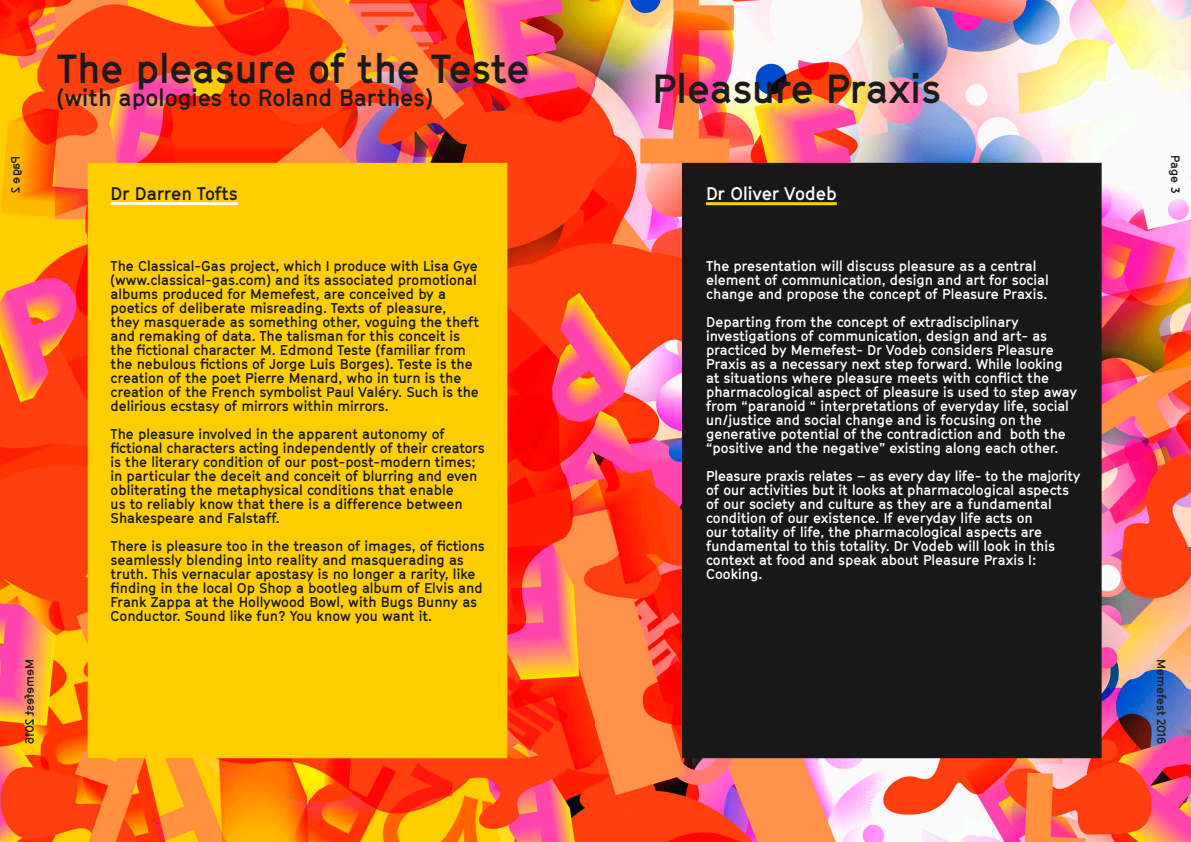
<style>
.page{position:relative;width:1191px;height:842px;background:#fff}
.page>*{position:absolute;margin:0;border:0;box-sizing:border-box;transform-origin:0 0}
.t1{font:700 40px "GT Cinetype";color:#1b1b1b}
.t2{font:700 23.3px "GT Cinetype";color:#1b1b1b}
.t3{font:700 18px "GT Cinetype";letter-spacing:-.005em;color:#1c1c1a}
.t4{font:700 18px "GT Cinetype";color:#fff}
.t5{font:700 14px/14px "GT Cinetype";color:#1c1c1a}
.t6{font:700 14px/14px "GT Cinetype";color:#fff}
.t7{font:700 12px "GT Cinetype";color:#1c1c1a}
</style>
<div class="page">
<img style="left:0;top:0;width:1190px;height:842px">
<hr style="left:111px;top:202px;width:127px;height:3px;background:#fff">
<hr style="left:706px;top:202px;width:130px;height:3px;background:#ffcf00">
<svg style="left:25px;top:660px;width:9px;height:84px"></svg>
<svg style="left:11px;top:157px;width:11px;height:36px"></svg>
<h1 class="t1" style="left:57px;top:44px;width:474px">The pleasure of the Teste</h1>
<h2 class="t2" style="left:57px;top:84px;width:378px">(with apologies to Roland Barthes)</h2>
<h1 class="t1" style="left:652px;top:64px;width:290px">Pleasure Praxis</h1>
<p class="t3" style="left:111px;top:182px;width:129px">Dr Darren Tofts</p>
<p class="t4" style="left:706px;top:182px;width:132px">Dr Oliver Vodeb</p>
<p class="t5" style="left:111px;top:259px;width:370px">The Classical-Gas project, which I produce with Lisa Gye (www.classical-gas.com) and its associated promotional albums produced for Memefest, are conceived by a poetics of deliberate misreading. Texts of pleasure,<br>they masquerade as something other, voguing the theft and remaking of data. The talisman for this conceit is the fictional character M. Edmond Teste (familiar from the nebulous fictions of Jorge Luis Borges). Teste is the creation of the poet Pierre Menard, who in turn is the creation of the French symbolist Paul Valéry. Such is the delirious ecstasy of mirrors within mirrors.</p>
<p class="t5" style="left:111px;top:427px;width:375px">The pleasure involved in the apparent autonomy of fictional characters acting independently of their creators is the literary condition of our post-post-modern times; in particular the deceit and conceit of blurring and even obliterating the metaphysical conditions that enable<br>us to reliably know that there is a difference between Shakespeare and Falstaff.</p>
<p class="t5" style="left:111px;top:539px;width:376px">There is pleasure too in the treason of images, of fictions seamlessly blending into reality and masquerading as truth. This vernacular apostasy is no longer a rarity, like finding in the local Op Shop a bootleg album of Elvis and Frank Zappa at the Hollywood Bowl, with Bugs Bunny as Conductor. Sound like fun? You know you want it.</p>
<p class="t6" style="left:706px;top:259px;width:344px">The presentation will discuss pleasure as a central element of communication, design and art for social change and propose the concept of Pleasure Praxis.</p>
<p class="t6" style="left:706px;top:315px;width:373px">Departing from the concept of extradisciplinary investigations of communication, design and art- as practiced by Memefest- Dr Vodeb considers Pleasure Praxis as a necessary next step forward. While looking at situations where pleasure meets with conflict the pharmacological aspect of pleasure is used to step away from “paranoid “ interpretations of everyday life, social un/justice and social change and is focusing on the generative potential of the contradiction and both the “positive and the negative” existing along each other.</p>
<p class="t6" style="left:706px;top:469px;width:376px">Pleasure praxis relates – as every day life- to the majority of our activities but it looks at pharmacological aspects of our society and culture as they are a fundamental condition of our existence. If everyday life acts on<br>our totality of life, the pharmacological aspects are fundamental to this totality. Dr Vodeb will look in this context at food and speak about Pleasure Praxis I:<br>Cooking.</p>
<p class="t7" style="left:1182px;top:155px;width:39px;rotate:90deg">Page 3</p>
<p class="t7" style="left:1168px;top:659px;width:86px;rotate:90deg">Memefest 2016</p>
</div>
